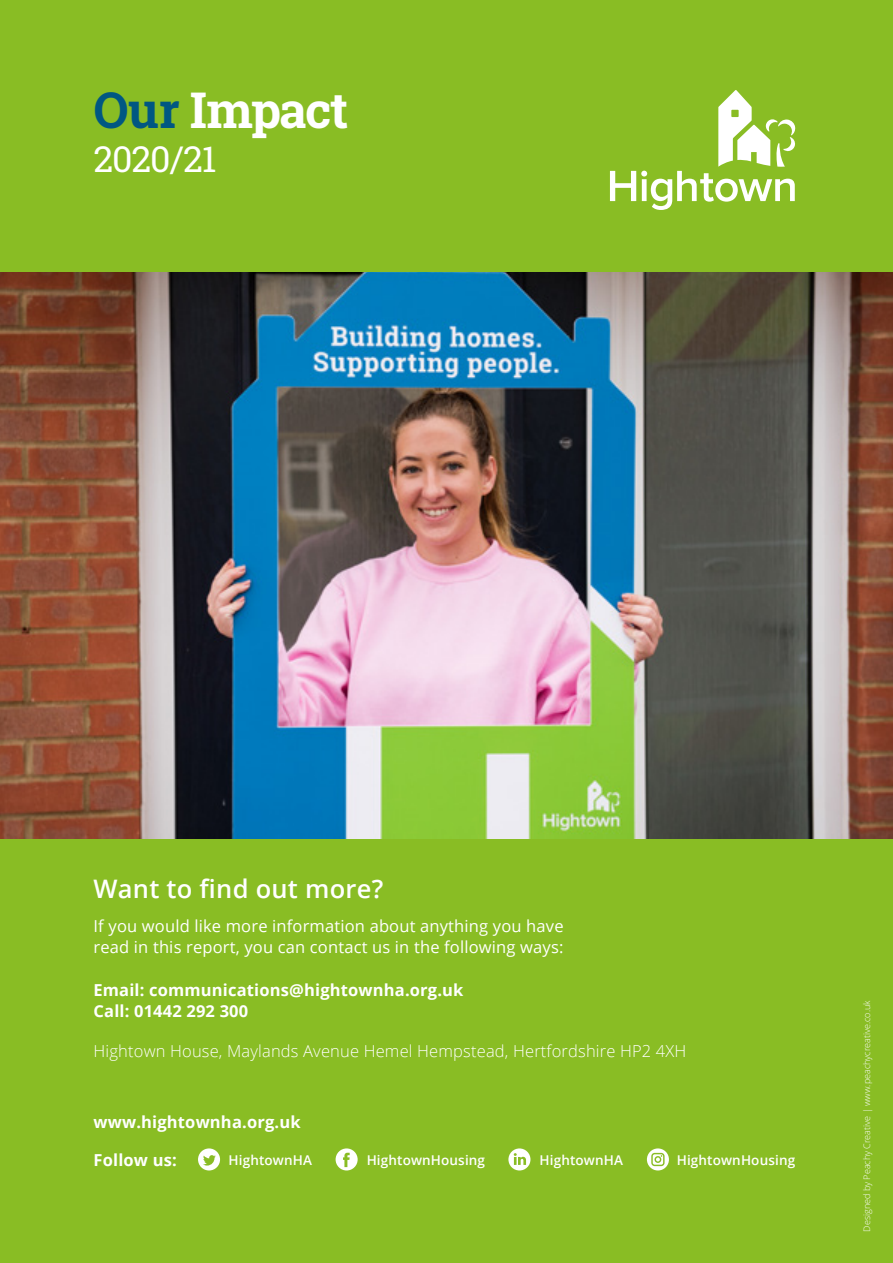
<style>
.page{position:relative;width:893px;height:1263px;background:#89bd24}
.page>*{position:absolute;margin:0;border:0;box-sizing:border-box;transform-origin:0 0}
.t1{font:700 49.8px "Roboto Slab";letter-spacing:-.03em;color:#fff}
.t2{font:35.85px "Roboto Slab";letter-spacing:-.03em;color:#fff}
.t3{font:600 25.5px "Open Sans";letter-spacing:.01em;color:#fff}
.t4{font:16.5px/21px "Open Sans";letter-spacing:.01em;color:#fff}
.t5{font:700 16.5px/21px "Open Sans";letter-spacing:.01em;color:#fff}
.t6{font:300 16.5px "Open Sans";letter-spacing:.01em;color:#fff}
.t7{font:600 13.5px "Open Sans";letter-spacing:.01em;color:#fff}
.t8{font:300 9px "Open Sans";color:#fff}
.s1{color:#005782}
</style>
<div class="page">
<img style="left:0;top:273px;width:893px;height:565px">
<svg style="left:610px;top:90px;width:185px;height:120px"></svg>
<svg style="left:647px;top:1148px;width:22px;height:22px"></svg>
<svg style="left:508px;top:1148px;width:22px;height:22px"></svg>
<svg style="left:336px;top:1148px;width:22px;height:22px"></svg>
<svg style="left:198px;top:1148px;width:22px;height:22px"></svg>
<h1 class="t1" style="left:94px;top:76px;width:256px"><span class="s1">Our</span> Impact</h1>
<h2 class="t2" style="left:94px;top:135px;width:124px">2020/21</h2>
<h3 class="t3" style="left:94px;top:871px;width:291px">Want to find out more?</h3>
<p class="t4" style="left:94px;top:914px;width:472px">If you would like more information about anything you have read in this report, you can contact us in the following ways:</p>
<p class="t5" style="left:94px;top:979px;width:371px">Email: communications@hightownha.org.uk<br>Call: 01442 292 300</p>
<p class="t6" style="left:94px;top:1040px;width:594px">Hightown House, Maylands Avenue Hemel Hempstead, Hertfordshire HP2 4XH</p>
<p class="t5" style="left:94px;top:1110px;width:209px">www.hightownha.org.uk</p>
<p class="t5" style="left:94px;top:1149px;width:85px">Follow us:</p>
<p class="t7" style="left:229px;top:1150px;width:85px">HightownHA</p>
<p class="t7" style="left:367px;top:1150px;width:120px">HightownHousing</p>
<p class="t7" style="left:539px;top:1150px;width:85px">HightownHA</p>
<p class="t7" style="left:677px;top:1150px;width:120px">HightownHousing</p>
<p class="t8" style="left:861px;top:1231px;width:233px;rotate:-90deg">Designed by Peachy Creative | www.peachycreative.co.uk</p>
</div>
